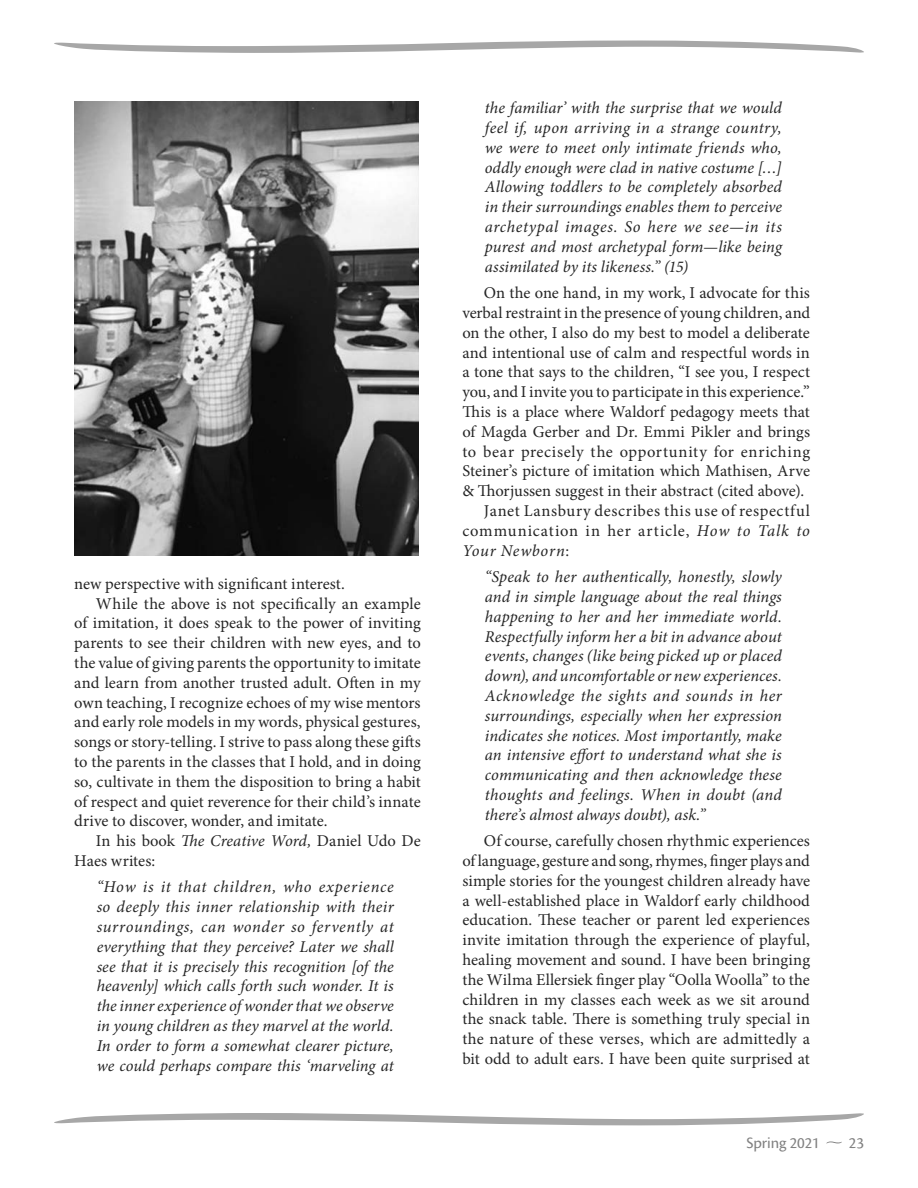
<style>
.page{position:relative;width:918px;height:1188px;background:#fff}
.page>*{position:absolute;margin:0;border:0;box-sizing:border-box;transform-origin:0 0}
.t1{font:16.5px/19.8px "Minion Pro";color:#252525;text-align:justify}
.t2{font:italic 16.5px/19.8px "Minion Pro";color:#252525;text-align:justify}
.t3{font:16.5px "Minion Pro";letter-spacing:.035em;color:#252525}
.t4{font:16.5px "Minion Pro";letter-spacing:.05em;color:#252525}
.t5{font:16.5px "Cronos Pro";letter-spacing:-.01em;color:#818181}
.t6{font:italic 16.5px "Minion Pro";letter-spacing:.04em;color:#252525}
.s1{font-style:italic}
.s2{font-style:normal}
</style>
<div class="page">
<svg style="left:54px;top:1113px;width:810px;height:12px"></svg>
<svg style="left:54px;top:40px;width:810px;height:13px"></svg>
<img style="left:74px;top:101px;width:345px;height:455px">
<svg style="left:826px;top:1141px;width:16px;height:3px"></svg>
<p class="t1" style="left:74px;top:575px;width:272px">new perspective with significant interest.</p>
<p class="t1" style="left:96px;top:595px;width:326px">While the above is not specifically an example</p>
<p class="t1" style="left:74px;top:615px;width:348px">of imitation, it does speak to the power of inviting</p>
<p class="t1" style="left:74px;top:634px;width:348px">parents to see their children with new eyes, and to</p>
<p class="t1" style="left:74px;top:654px;width:348px">the value of giving parents the opportunity to imitate</p>
<p class="t1" style="left:74px;top:674px;width:348px">and learn from another trusted adult. Often in my</p>
<p class="t1" style="left:74px;top:694px;width:348px">own teaching, I recognize echoes of my wise mentors</p>
<p class="t1" style="left:74px;top:714px;width:348px">and early role models in my words, physical gestures,</p>
<p class="t1" style="left:74px;top:733px;width:348px">songs or story-telling. I strive to pass along these gifts</p>
<p class="t1" style="left:74px;top:753px;width:348px">to the parents in the classes that I hold, and in doing</p>
<p class="t1" style="left:74px;top:773px;width:348px">so, cultivate in them the disposition to bring a habit</p>
<p class="t1" style="left:74px;top:793px;width:348px">of respect and quiet reverence for their child’s innate</p>
<p class="t1" style="left:74px;top:813px;width:255px">drive to discover, wonder, and imitate.</p>
<p class="t1" style="left:96px;top:832px;width:326px">In his book <span class="s1">The Creative Word,</span> Daniel Udo De</p>
<p class="t1" style="left:74px;top:852px;width:82px">Haes writes:</p>
<p class="t2" style="left:97px;top:879px;width:299px">“How is it that children, who experience so deeply this inner relationship with their surroundings, can wonder so fervently at everything that they perceive? Later we shall see that it is precisely this recognition [of the heavenly] which calls forth such wonder. It is the inner experience of wonder that we observe in young children as they marvel at the world.<br>In order to form a somewhat clearer picture, we could perhaps compare this ‘marveling at</p>
<p class="t2" style="left:485px;top:99px;width:299px">the familiar’ with the surprise that we would feel if, upon arriving in a strange country, we were to meet only intimate friends who, oddly enough were clad in native costume […] Allowing toddlers to be completely absorbed in their surroundings enables them to perceive archetypal images. So here we see—in its purest and most archetypal form—like being assimilated by its likeness.” (15)</p>
<p class="t1" style="left:484px;top:284px;width:328px">On the one hand, in my work, I advocate for this</p>
<p class="t1" style="left:462px;top:304px;width:349px">verbal restraint in the presence of young children, and</p>
<p class="t1" style="left:462px;top:324px;width:349px">on the other, I also do my best to model a deliberate</p>
<p class="t1" style="left:462px;top:344px;width:349px">and intentional use of calm and respectful words in</p>
<p class="t1" style="left:462px;top:364px;width:349px">a tone that says to the children, “I see you, I respect</p>
<p class="t1" style="left:462px;top:383px;width:349px">you, and I invite you to participate in this experience.”</p>
<p class="t1" style="left:462px;top:403px;width:349px">This is a place where Waldorf pedagogy meets that</p>
<p class="t1" style="left:462px;top:423px;width:349px">of Magda Gerber and Dr. Emmi Pikler and brings</p>
<p class="t3" style="left:462px;top:445px;width:349px">to bear precisely the opportunity for enriching</p>
<p class="t1" style="left:462px;top:463px;width:349px">Steiner’s picture of imitation which Mathisen, Arve</p>
<p class="t1" style="left:462px;top:482px;width:343px">&amp; Thorjussen suggest in their abstract (cited above).</p>
<p class="t3" style="left:484px;top:504px;width:328px">Janet Lansbury describes this use of respectful</p>
<p class="t4" style="left:462px;top:524px;width:349px">communication in her article, <span class="s1">How to Talk to</span></p>
<p class="t6" style="left:462px;top:544px;width:108px">Your Newborn<span class="s2">:</span></p>
<p class="t2" style="left:485px;top:568px;width:299px">“Speak to her authentically, honestly, slowly and in simple language about the real things happening to her and her immediate world.<br>Respectfully inform her a bit in advance about events, changes (like being picked up or placed down), and uncomfortable or new experiences.<br>Acknowledge the sights and sounds in her surroundings, especially when her expression indicates she notices. Most importantly, make an intensive effort to understand what she is communicating and then acknowledge these thoughts and feelings. When in doubt (and there’s almost always doubt), ask.”</p>
<p class="t1" style="left:462px;top:832px;width:349px;text-indent:22px">Of course, carefully chosen rhythmic experiences of language, gesture and song, rhymes, finger plays and simple stories for the youngest children already have a well-established place in Waldorf early childhood education. These teacher or parent led experiences invite imitation through the experience of playful, healing movement and sound. I have been bringing the Wilma Ellersiek finger play “Oolla Woolla” to the children in my classes each week as we sit around the snack table. There is something truly special in the nature of these verses, which are admittedly a bit odd to adult ears. I have been quite surprised at</p>
<p class="t5" style="left:746px;top:1133px;width:75px">Spring 2021</p>
<p class="t5" style="left:849px;top:1133px;width:17px">23</p>
</div>
